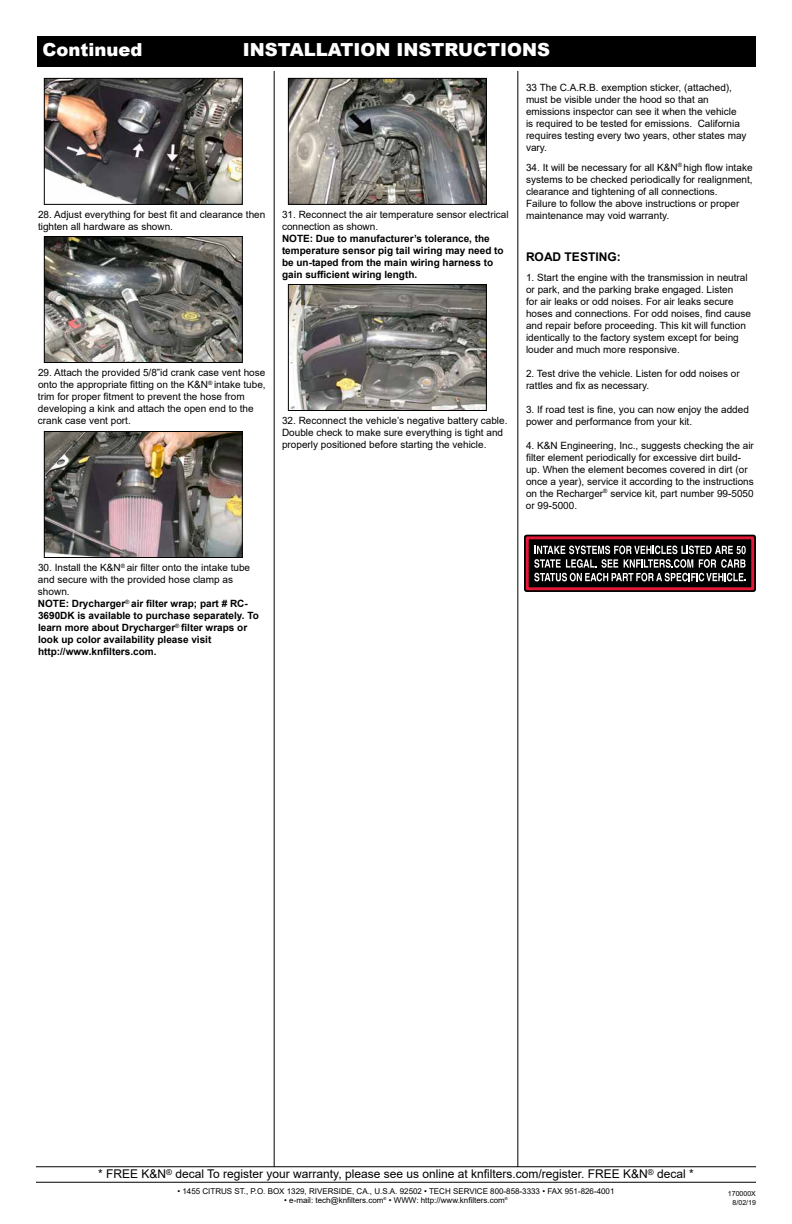
<style>
.page{position:relative;width:792px;height:1224px;background:#fff}
.page>*{position:absolute;margin:0;border:0;box-sizing:border-box;transform-origin:0 0}
.t1{font:900 18px "Arial";color:#fff}
.t2{font:12px "Arial";color:#000}
.t3{font:700 12px "Arial";color:#000}
.t4{font:10px/12px "Arial";color:#000}
.t5{font:700 10px/12px "Arial";color:#000}
.t6{font:8px "Arial";color:#000}
.t7{font:7px/8.4px "Arial";color:#000;text-align:right}
.s1{font-weight:400}
</style>
<div class="page">
<div style="left:37px;top:36px;width:719px;height:31px;background:#000"></div>
<hr style="left:36px;top:1182px;width:720px;height:1px;background:#000">
<hr style="left:36px;top:1166px;width:720px;height:1px;background:#000">
<hr style="left:274px;top:71px;width:1px;height:1096px;background:#000">
<hr style="left:517px;top:71px;width:1px;height:1096px;background:#000">
<img style="left:46px;top:238px;width:195px;height:123px">
<div style="left:44px;top:236px;width:199px;height:127px;border:1px solid #000"></div>
<img style="left:46px;top:433px;width:195px;height:123px">
<div style="left:44px;top:431px;width:199px;height:127px;border:1px solid #000"></div>
<img style="left:290px;top:80px;width:195px;height:123px">
<div style="left:288px;top:78px;width:199px;height:127px;border:1px solid #000"></div>
<img style="left:290px;top:286px;width:195px;height:123px">
<div style="left:288px;top:284px;width:199px;height:127px;border:1px solid #000"></div>
<img style="left:46px;top:80px;width:195px;height:123px">
<div style="left:44px;top:78px;width:199px;height:127px;border:1px solid #000"></div>
<div style="left:526px;top:537px;width:228px;height:53px;background:#000"></div>
<div style="left:524px;top:535px;width:232px;height:57px;border:5px solid #000"></div>
<div style="left:526px;top:536px;width:228px;height:54px;border:3px solid #e31837"></div>
<svg style="left:534px;top:546px;width:212px;height:35px"></svg>
<h1 class="t1" style="left:42px;top:37px;width:102px">Continued</h1>
<h1 class="t1" style="left:243px;top:36px;width:309px">INSTALLATION INSTRUCTIONS</h1>
<p class="t4" style="left:38px;top:209px;width:229px">28. Adjust everything for best fit and clearance then tighten all hardware as shown.</p>
<p class="t4" style="left:282px;top:209px;width:228px">31. Reconnect the air temperature sensor electrical connection as shown.</p>
<p class="t5" style="left:282px;top:233px;width:223px">NOTE: Due to manufacturer’s tolerance, the temperature sensor pig tail wiring may need to be un-taped from the main wiring harness to gain sufficient wiring length.</p>
<p class="t4" style="left:38px;top:367px;width:229px">29. Attach the provided 5/8”id crank case vent hose onto the appropriate fitting on the K&amp;N<sup>®</sup> intake tube, trim for proper fitment to prevent the hose from developing a kink and attach the open end to the crank case vent port.</p>
<p class="t4" style="left:282px;top:415px;width:227px">32. Reconnect the vehicle’s negative battery cable.<br>Double check to make sure everything is tight and properly positioned before starting the vehicle.</p>
<p class="t4" style="left:526px;top:82px;width:222px">33 The C.A.R.B. exemption sticker, (attached), must be visible under the hood so that an emissions inspector can see it when the vehicle<br>is required to be tested for emissions. California requires testing every two years, other states may vary.</p>
<p class="t4" style="left:526px;top:161px;width:228px">34. It will be necessary for all K&amp;N<sup>®</sup> high flow intake systems to be checked periodically for realignment, clearance and tightening of all connections.<br>Failure to follow the above instructions or proper maintenance may void warranty.</p>
<p class="t3" style="left:526px;top:249px;width:96px">ROAD TESTING:</p>
<p class="t4" style="left:526px;top:271px;width:227px">1. Start the engine with the transmission in neutral or park, and the parking brake engaged. Listen<br>for air leaks or odd noises. For air leaks secure hoses and connections. For odd noises, find cause and repair before proceeding. This kit will function identically to the factory system except for being louder and much more responsive.</p>
<p class="t4" style="left:526px;top:367px;width:215px">2. Test drive the vehicle. Listen for odd noises or rattles and fix as necessary.</p>
<p class="t4" style="left:526px;top:403px;width:224px">3. If road test is fine, you can now enjoy the added power and performance from your kit.</p>
<p class="t4" style="left:526px;top:439px;width:229px">4. K&amp;N Engineering, Inc., suggests checking the air filter element periodically for excessive dirt build&shy;up. When the element becomes covered in dirt (or once a year), service it according to the instructions on the Recharger<sup>®</sup> service kit, part number 99-5050 or 99-5000.</p>
<p class="t5" style="left:38px;top:562px;width:222px"><span class="s1">30. Install the K&amp;N</span><sup>®</sup> <span class="s1">air filter onto the intake tube and secure with the provided hose clamp as shown.<br></span>NOTE: Drycharger<sup>®</sup> air filter wrap; part # RC-3690DK is available to purchase separately. To learn more about Drycharger<sup>®</sup> filter wraps or look up color availability please visit http://www.knfilters.com.</p>
<p class="t2" style="left:98px;top:1165px;width:597px">* FREE K&amp;N<sup>®</sup> decal To register your warranty, please see us online at knfilters.com/register. FREE K&amp;N<sup>®</sup> decal *</p>
<p class="t6" style="left:177px;top:1186px;width:439px">• 1455 CITRUS ST., P.O. BOX 1329, RIVERSIDE, CA., U.S.A. 92502 • TECH SERVICE 800-858-3333 • FAX 951-826-4001</p>
<p class="t6" style="left:284px;top:1195px;width:225px">• e-mail: tech@knfilters.com<sup>®</sup> • WWW: http://www.knfilters.com<sup>®</sup></p>
<p class="t7" style="left:728px;top:1190px;width:30px">170000X<br>8/02/19</p>
</div>
